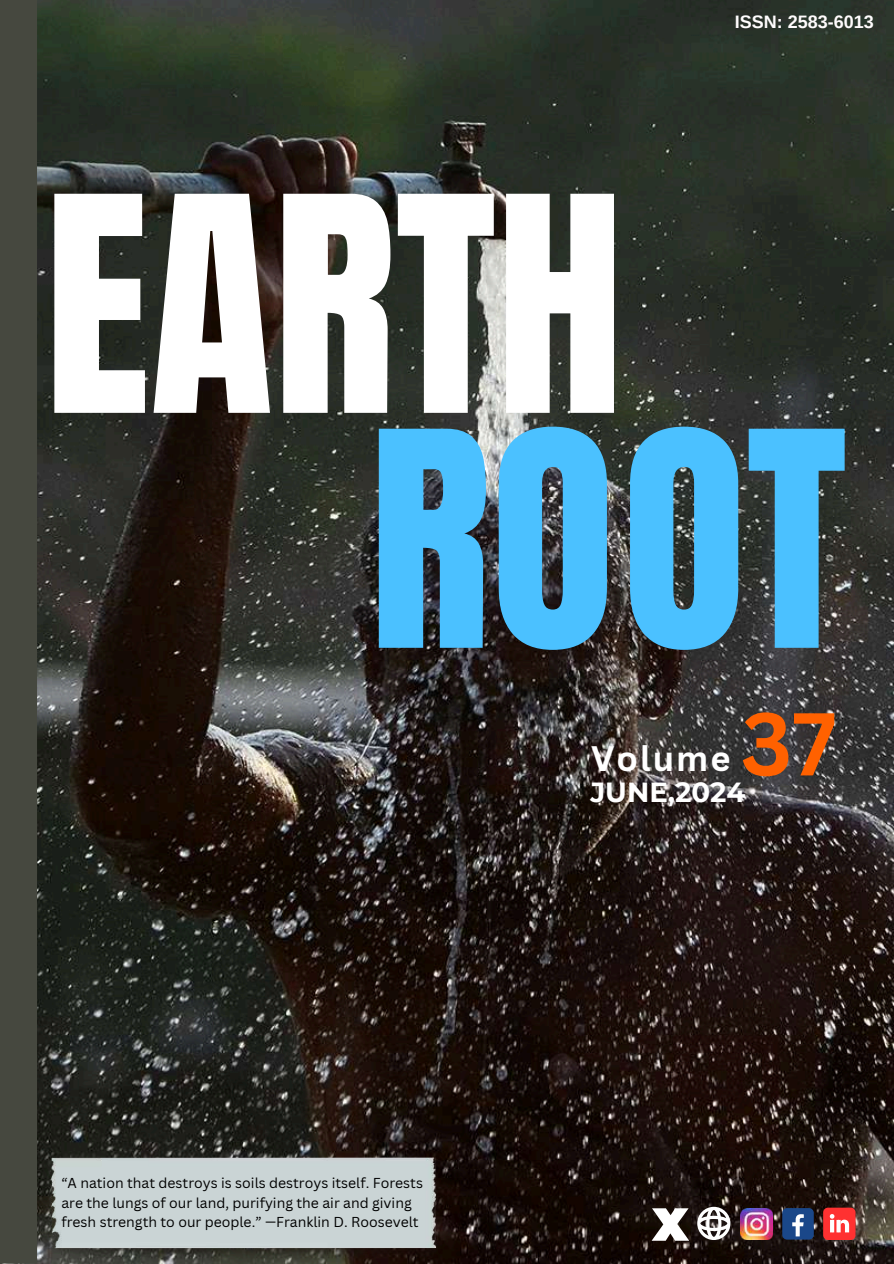
<style>
.page{position:relative;width:894px;height:1264px;background:#fff}
.page>*{position:absolute;margin:0;border:0;box-sizing:border-box;transform-origin:0 0}
.t1{font:255px "Anton";color:#fff}
.t2{font:255px "Anton";color:#4bc1ff}
.t3{font:700 87px "Canva Sans";color:#ff6100}
.t4{font:700 34.5px "Canva Sans";letter-spacing:.055em;color:#fff}
.t5{font:700 27.6px "Montserrat";color:#fff}
.t6{font:700 18px "Arimo";color:#fffcfd}
.t7{font:13.95px/19.4px "Canva Sans";color:#000}
</style>
<div class="page">
<img style="left:37px;top:0;width:856px;height:1263px">
<img style="left:740px;top:1208px;width:31px;height:31px">
<div style="left:782px;top:1208px;width:31px;height:31px;background:#1a4789;border-radius:5px"></div>
<svg style="left:792px;top:1214px;width:11px;height:22px"></svg>
<svg style="left:822px;top:1207px;width:33px;height:32px"></svg>
<svg style="left:697px;top:1206px;width:33px;height:33px"></svg>
<svg style="left:651px;top:1208px;width:37px;height:32px"></svg>
<div style="left:0;top:0;width:37px;height:1263px;background:#46483f"></div>
<img style="left:45px;top:1155px;width:398px;height:108px">
<h1 class="t1" style="left:45px;top:122px;width:580px">EARTH</h1>
<p class="t6" style="left:734px;top:12px;width:140px">ISSN: 2583-6013</p>
<h1 class="t2" style="left:369px;top:357px;width:479px">ROOT</h1>
<h3 class="t4" style="left:591px;top:733px;width:141px">Volume</h3>
<h2 class="t3" style="left:740px;top:682px;width:97px">37</h2>
<p class="t7" style="left:61px;top:1173px;width:363px">“A nation that destroys is soils destroys itself. Forests are the lungs of our land, purifying the air and giving fresh strength to our people.” —Franklin D. Roosevelt</p>
<h3 class="t5" style="left:590px;top:775px;width:157px">JUNE,2024</h3>
</div>
